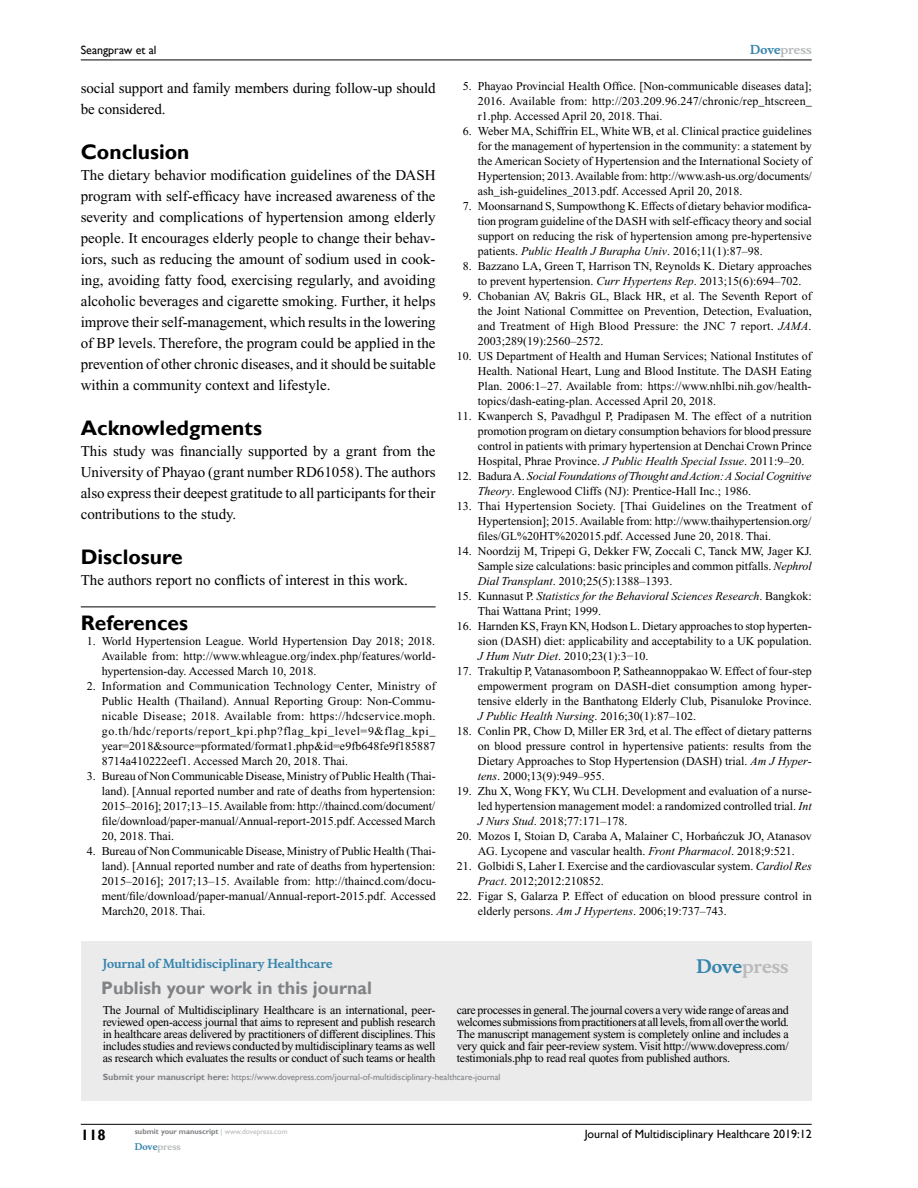
<style>
.page{position:relative;width:918px;height:1188px;background:#fff}
.page>*{position:absolute;margin:0;border:0;box-sizing:border-box;transform-origin:0 0}
.t1{font:700 21px "Gill Sans";color:#000}
.t2{font:700 18px "Gill Sans";color:#808285}
.t3{font:700 18px "Musee";color:#b8babc}
.t4{font:15px/21px "Times New Roman";color:#000;text-align:justify}
.t5{font:700 15px "Gill Sans";color:#000}
.t6{font:12px/15px "Times New Roman";color:#000;text-align:justify}
.t7{font:italic 12px/15px "Times New Roman";letter-spacing:-.01em;color:#000}
.t8{font:12px "Gill Sans";color:#000}
.t9{font:700 12px "Musee";color:#3785ad}
.t10{font:700 12px "Musee";color:#b8babc}
.t11{font:9px "Gill Sans";color:#808285}
.t12{font:700 9px "Musee";color:#b8babc}
.t13{font:700 7.5px "Gill Sans";color:#808285}
.s1{color:#3785ad}
.s2{font-style:italic}
.s3{font-style:normal}
.s4{font-style:inherit}
.s5{font-weight:700}
.s6{font-weight:400;color:#b8babc}
</style>
<div class="page">
<div style="left:81px;top:941px;width:731px;height:160px;background:#ebebec"></div>
<hr style="left:81px;top:1124px;width:731px;height:1px;background:#000">
<hr style="left:81px;top:60px;width:731px;height:1px;background:#000">
<hr style="left:81px;top:607px;width:355px;height:1px;background:#000">
<p class="t8" style="left:81px;top:43px;width:77px">Seangpraw et al</p>
<p class="t4" style="left:81px;top:77px;width:356px">social support and family members during follow-up should be considered.</p>
<h1 class="t1" style="left:81px;top:139px;width:110px">Conclusion</h1>
<p class="t4" style="left:81px;top:164px;width:356px">The dietary behavior modification guidelines of the DASH program with self-efficacy have increased awareness of the severity and complications of hypertension among elderly people. It encourages elderly people to change their behav&shy;iors, such as reducing the amount of sodium used in cook&shy;ing, avoiding fatty food, exercising regularly, and avoiding alcoholic beverages and cigarette smoking. Further, it helps improve their self-management, which results in the lowering of BP levels. Therefore, the program could be applied in the prevention of other chronic diseases, and it should be suitable within a community context and lifestyle.</p>
<h1 class="t1" style="left:81px;top:415px;width:183px">Acknowledgments</h1>
<p class="t4" style="left:81px;top:440px;width:356px">This study was financially supported by a grant from the University of Phayao (grant number RD61058). The authors also express their deepest gratitude to all participants for their contributions to the study.</p>
<h1 class="t1" style="left:81px;top:544px;width:103px">Disclosure</h1>
<p class="t4" style="left:81px;top:569px;width:329px">The authors report no conflicts of interest in this work.</p>
<h1 class="t1" style="left:81px;top:610px;width:109px">References</h1>
<p class="t6" style="left:102px;top:633px;width:335px;text-indent:-15px">1. World Hypertension League. World Hypertension Day 2018; 2018.<br>Available from: http://www.whleague.org/index.php/features/world&shy;hypertension-day. Accessed March 10, 2018.</p>
<p class="t6" style="left:102px;top:678px;width:335px;text-indent:-15px">2. Information and Communication Technology Center, Ministry of Public Health (Thailand). Annual Reporting Group: Non-Commu&shy;nicable Disease; 2018. Available from: https://hdcservice.moph. go.th/hdc/reports/report_kpi.php?flag_kpi_level=9&amp;flag_kpi_ year=2018&amp;source=pformated/format1.php&amp;id=e9fb648fe9f185887<br>8714a410222eef1. Accessed March 20, 2018. Thai.</p>
<p class="t6" style="left:102px;top:768px;width:336px;text-indent:-15px">3. Bureau of Non Communicable Disease, Ministry of Public Health (Thai&shy;land). [Annual reported number and rate of deaths from hypertension:<br>2015–2016]; 2017;13–15. Available from: http://thaincd.com/document/ file/download/paper-manual/Annual-report-2015.pdf. Accessed March 20, 2018. Thai.</p>
<p class="t6" style="left:102px;top:843px;width:336px;text-indent:-15px">4. Bureau of Non Communicable Disease, Ministry of Public Health (Thai&shy;land). [Annual reported number and rate of deaths from hypertension:<br>2015–2016]; 2017;13–15. Available from: http://thaincd.com/docu&shy;ment/file/download/paper-manual/Annual-report-2015.pdf. Accessed March20, 2018. Thai.</p>
<p class="t9" style="left:103px;top:956px;width:231px">Journal of Multidisciplinary Healthcare</p>
<h2 class="t2" style="left:101px;top:977px;width:272px">Publish your work in this journal</h2>
<p class="t10" style="left:750px;top:43px;width:63px"><span class="s1">Dove</span>press</p>
<p class="t6" style="left:478px;top:79px;width:336px;text-indent:-15px">5. Phayao Provincial Health Office. [Non-communicable diseases data]; 2016. Available from: http://203.209.96.247/chronic/rep_htscreen_ r1.php. Accessed April 20, 2018. Thai.</p>
<p class="t6" style="left:478px;top:124px;width:336px;text-indent:-15px">6. Weber MA, Schiffrin EL, White WB, et al. Clinical practice guidelines for the management of hypertension in the community: a statement by the American Society of Hypertension and the International Society of Hypertension; 2013. Available from: http://www.ash-us.org/documents/ ash_ish-guidelines_2013.pdf. Accessed April 20, 2018.</p>
<p class="t6" style="left:478px;top:199px;width:336px;text-indent:-15px">7. Moonsarnand S, Sumpowthong K. Effects of dietary behavior modifica&shy;tion program guideline of the DASH with self-efficacy theory and social support on reducing the risk of hypertension among pre-hypertensive patients. <span class="s2">Public Health J Burapha Univ</span>. 2016;11(1):87–98.</p>
<p class="t6" style="left:463px;top:259px;width:350px;text-align:center">8. Bazzano LA, Green T, Harrison TN, Reynolds K. Dietary approaches to prevent hypertension. <span class="s2">Curr Hypertens Rep</span>. 2013;15(6):694–702.</p>
<p class="t6" style="left:478px;top:289px;width:335px;text-indent:-15px">9. Chobanian AV, Bakris GL, Black HR, et al. The Seventh Report of the Joint National Committee on Prevention, Detection, Evaluation, and Treatment of High Blood Pressure: the JNC 7 report. <span class="s2">JAMA</span>.<br>2003;289(19):2560–2572.</p>
<p class="t6" style="left:478px;top:349px;width:335px;text-indent:-21px">10. US Department of Health and Human Services; National Institutes of Health. National Heart, Lung and Blood Institute. The DASH Eating Plan. 2006:1–27. Available from: https://www.nhlbi.nih.gov/health&shy;topics/dash-eating-plan. Accessed April 20, 2018.</p>
<p class="t6" style="left:478px;top:409px;width:335px;text-indent:-21px">11. Kwanperch S, Pavadhgul P, Pradipasen M. The effect of a nutrition promotion program on dietary consumption behaviors for blood pressure control in patients with primary hypertension at Denchai Crown Prince Hospital, Phrae Province. <span class="s2">J Public Health Special Issue</span>. 2011:9–20.</p>
<p class="t7" style="left:478px;top:469px;width:335px;text-indent:-21px"><span class="s3">12. Badura A.</span> Social Foundations of Thought and Action: A Social Cognitive<br>Theory<span class="s3">. Englewood Cliffs (NJ): Prentice-Hall Inc.; 1986.</span></p>
<p class="t6" style="left:478px;top:499px;width:335px;text-indent:-21px">13. Thai Hypertension Society. [Thai Guidelines on the Treatment of Hypertension]; 2015. Available from: http://www.thaihypertension.org/ files/GL%20HT%202015.pdf. Accessed June 20, 2018. Thai.</p>
<p class="t6" style="left:478px;top:544px;width:335px;text-indent:-21px">14. Noordzij M, Tripepi G, Dekker FW, Zoccali C, Tanck MW, Jager KJ.<br>Sample size calculations: basic principles and common pitfalls. <span class="s2">Nephrol Dial Transplant</span>. 2010;25(5):1388–1393.</p>
<p class="t6" style="left:478px;top:589px;width:335px;text-indent:-21px">15. Kunnasut P. <span class="s2">Statistics for the Behavioral Sciences Research</span>. Bangkok:<br>Thai Wattana Print; 1999.</p>
<p class="t6" style="left:478px;top:619px;width:335px;text-indent:-21px">16. Harnden KS, Frayn KN, Hodson L. Dietary approaches to stop hyperten&shy;sion (DASH) diet: applicability and acceptability to a UK population.<br><span class="s2">J Hum Nutr Diet</span>. 2010;23(1):3−10.</p>
<p class="t6" style="left:478px;top:664px;width:335px;text-indent:-21px">17. Trakultip P, Vatanasomboon P, Satheannoppakao W. Effect of four-step empowerment program on DASH-diet consumption among hyper&shy;tensive elderly in the Banthatong Elderly Club, Pisanuloke Province.<br><span class="s2">J Public Health Nursing</span>. 2016;30(1):87–102.</p>
<p class="t6" style="left:478px;top:724px;width:335px;text-indent:-21px">18. Conlin PR, Chow D, Miller ER 3rd, et al. The effect of dietary patterns on blood pressure control in hypertensive patients: results from the Dietary Approaches to Stop Hypertension (DASH) trial. <span class="s2">Am J Hyper&shy;tens</span>. 2000;13(9):949–955.</p>
<p class="t6" style="left:478px;top:784px;width:335px;text-indent:-21px">19. Zhu X, Wong FKY, Wu CLH. Development and evaluation of a nurse&shy;led hypertension management model: a randomized controlled trial. <span class="s2">Int J Nurs Stud</span>. 2018;77:171–178.</p>
<p class="t6" style="left:457px;top:829px;width:356px;text-align:center">20. Mozos I, Stoian D, Caraba A, Malainer C, Horba<span class="s4">ń</span>czuk JO, Atanasov<br>AG. Lycopene and vascular health. <span class="s2">Front Pharmacol</span>. 2018;9:521.</p>
<p class="t6" style="left:478px;top:859px;width:335px;text-indent:-21px">21. Golbidi S, Laher I. Exercise and the cardiovascular system. <span class="s2">Cardiol Res<br>Pract</span>. 2012;2012:210852.</p>
<p class="t6" style="left:478px;top:889px;width:335px;text-indent:-21px">22. Figar S, Galarza P. Effect of education on blood pressure control in elderly persons. <span class="s2">Am J Hypertens</span>. 2006;19:737–743.</p>
<h2 class="t3" style="left:697px;top:955px;width:94px"><span class="s1">Dove</span>press</h2>
<p class="t6" style="left:103px;top:1004px;width:334px;line-height:12px">The Journal of Multidisciplinary Healthcare is an international, peer&shy;reviewed open-access journal that aims to represent and publish research in healthcare areas delivered by practitioners of different disciplines. This includes studies and reviews conducted by multidisciplinary teams as well as research which evaluates the results or conduct of such teams or health</p>
<p class="t6" style="left:457px;top:1004px;width:334px;line-height:12px">care processes in general. The journal covers a very wide range of areas and welcomes submissions from practitioners at all levels, from all over the world.<br>The manuscript management system is completely online and includes a very quick and fair peer-review system. Visit http://www.dovepress.com/ testimonials.php to read real quotes from published authors.</p>
<p class="t11" style="left:103px;top:1072px;width:399px"><span class="s5">Submit your manuscript here:</span> https://www.dovepress.com/journal-of-multidisciplinary-healthcare-journal</p>
<p class="t5" style="left:81px;top:1126px;width:26px">118</p>
<p class="t13" style="left:135px;top:1127px;width:154px">submit your manuscript <span class="s6">| www.dovepress.com</span></p>
<p class="t12" style="left:135px;top:1141px;width:48px"><span class="s1">Dove</span>press</p>
<p class="t8" style="left:585px;top:1127px;width:228px">Journal of Multidisciplinary Healthcare 2019:12</p>
</div>
